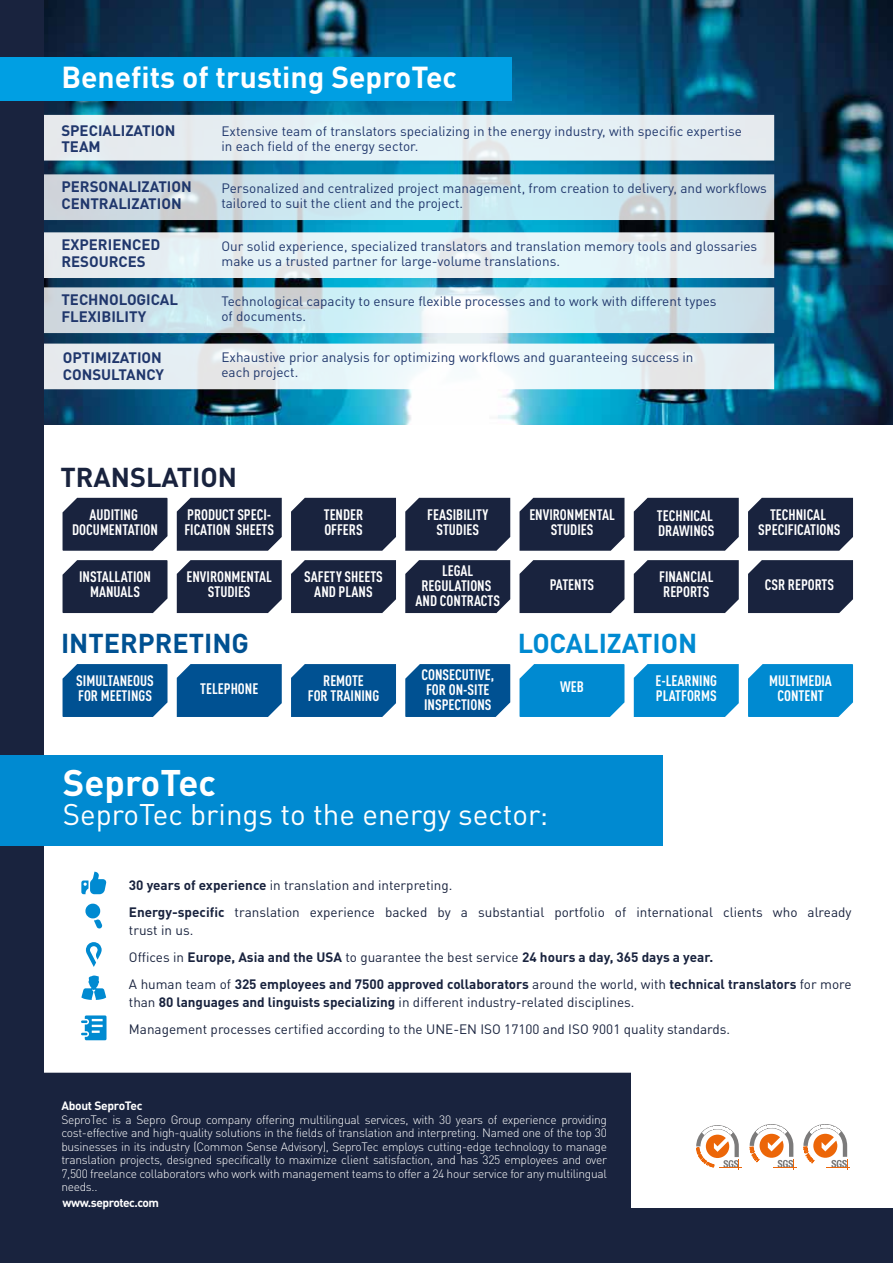
<style>
.page{position:relative;width:893px;height:1263px;background:#fff}
.page>*{position:absolute;margin:0;border:0;box-sizing:border-box;transform-origin:0 0}
.t1{font:700 36.6px "DINOT";color:#fff}
.t2{font:700 30px "DINOT";color:#fff}
.t3{font:29.4px "DINOT";color:#fff}
.t4{font:700 27px "DINOT";color:#008ad1}
.t5{font:700 27px "DINOT";color:#005192}
.t6{font:700 27px "DINOT";color:#19233e}
.t7{font:700 condensed 15px/15px "DINOT";color:#fff;text-align:center}
.t8{font:700 15px/16.5px "DINOT";color:#20376c}
.t9{font:13.5px/15px "DINOT";color:#20376c}
.t10{font:13.5px/27px "DINOT";color:#19233e}
.t11{font:700 13.5px/27px "DINOT";letter-spacing:-.005em;color:#19233e}
.t12{font:300 12px/13.5px "DINOT";letter-spacing:-.025em;color:#fff;text-align:justify}
.t13{font:700 12px "DINOT";letter-spacing:-.04em;color:#fff}
.s1{font-weight:700}
.s2{font-weight:400}
</style>
<div class="page">
<img style="left:44px;top:0;width:849px;height:425px">
<div style="left:44px;top:115px;width:730px;height:46px;background:#e5eef3"></div>
<svg style="left:44px;top:174px;width:730px;height:46px;background:#cbdfe7"></svg>
<svg style="left:44px;top:232px;width:730px;height:46px;background:#e3eff3"></svg>
<svg style="left:44px;top:287px;width:730px;height:46px;background:#d0e5ed"></svg>
<svg style="left:44px;top:344px;width:730px;height:45px"></svg>
<div style="left:44px;top:1073px;width:849px;height:190px;background:#19233e"></div>
<div style="left:177px;top:560px;width:105px;height:53px;background:#19233e"></div>
<div style="left:63px;top:498px;width:105px;height:53px;background:#19233e"></div>
<div style="left:177px;top:498px;width:105px;height:53px;background:#19233e"></div>
<div style="left:291px;top:498px;width:105px;height:53px;background:#19233e"></div>
<div style="left:405px;top:498px;width:105px;height:53px;background:#19233e"></div>
<div style="left:520px;top:498px;width:104px;height:53px;background:#19233e"></div>
<div style="left:634px;top:498px;width:105px;height:53px;background:#19233e"></div>
<div style="left:748px;top:498px;width:105px;height:53px;background:#19233e"></div>
<div style="left:63px;top:560px;width:105px;height:53px;background:#19233e"></div>
<div style="left:520px;top:664px;width:104px;height:53px;background:#008ad1"></div>
<div style="left:634px;top:664px;width:105px;height:53px;background:#008ad1"></div>
<div style="left:748px;top:664px;width:105px;height:53px;background:#008ad1"></div>
<div style="left:63px;top:664px;width:105px;height:53px;background:#005192"></div>
<div style="left:177px;top:664px;width:105px;height:53px;background:#005192"></div>
<div style="left:291px;top:664px;width:105px;height:53px;background:#005192"></div>
<div style="left:405px;top:664px;width:105px;height:53px;background:#005192"></div>
<div style="left:291px;top:560px;width:105px;height:53px;background:#19233e"></div>
<div style="left:405px;top:560px;width:105px;height:53px;background:#19233e"></div>
<div style="left:520px;top:560px;width:104px;height:53px;background:#19233e"></div>
<div style="left:634px;top:560px;width:105px;height:53px;background:#19233e"></div>
<div style="left:748px;top:560px;width:105px;height:53px;background:#19233e"></div>
<div style="left:0;top:0;width:44px;height:1263px;background:#19233e"></div>
<div style="left:0;top:57px;width:511px;height:43px;background:#009fe3"></div>
<svg style="left:81px;top:872px;width:25px;height:22px"></svg>
<svg style="left:85px;top:904px;width:17px;height:24px"></svg>
<svg style="left:86px;top:942px;width:16px;height:25px"></svg>
<svg style="left:81px;top:975px;width:25px;height:25px"></svg>
<svg style="left:81px;top:1015px;width:26px;height:25px"></svg>
<div style="left:0;top:756px;width:662px;height:90px;background:#008ad1"></div>
<div style="left:632px;top:1057px;width:261px;height:151px;background:#fff"></div>
<svg style="left:750px;top:1124px;width:46px;height:45px"></svg>
<svg style="left:803px;top:1124px;width:47px;height:45px"></svg>
<svg style="left:696px;top:1125px;width:46px;height:44px"></svg>
<h2 class="t2" style="left:61px;top:57px;width:397px">Benefits of trusting SeproTec</h2>
<p class="t8" style="left:61px;top:122px;width:116px">SPECIALIZATION<br>TEAM</p>
<p class="t9" style="left:221px;top:124px;width:522px">Extensive team of translators specializing in the energy industry, with specific expertise in each field of the energy sector.</p>
<p class="t9" style="left:221px;top:180px;width:547px">Personalized and centralized project management, from creation to delivery, and workflows tailored to suit the client and the project.</p>
<p class="t8" style="left:61px;top:178px;width:132px">PERSONALIZATION<br>CENTRALIZATION</p>
<p class="t8" style="left:61px;top:236px;width:100px">EXPERIENCED<br>RESOURCES</p>
<p class="t9" style="left:221px;top:238px;width:537px">Our solid experience, specialized translators and translation memory tools and glossaries make us a trusted partner for large-volume translations.</p>
<p class="t8" style="left:61px;top:291px;width:118px">TECHNOLOGICAL<br>FLEXIBILITY</p>
<p class="t9" style="left:221px;top:293px;width:497px">Technological capacity to ensure flexible processes and to work with different types of documents.</p>
<p class="t8" style="left:63px;top:349px;width:103px">OPTIMIZATION<br>CONSULTANCY</p>
<p class="t9" style="left:221px;top:350px;width:474px">Exhaustive prior analysis for optimizing workflows and guaranteeing success in each project.</p>
<h3 class="t6" style="left:61px;top:460px;width:178px">TRANSLATION</h3>
<p class="t7" style="left:72px;top:507px;width:87px">AUDITING<br>DOCUMENTATION</p>
<p class="t7" style="left:324px;top:507px;width:41px;text-align:left">TENDER<br>OFFERS</p>
<p class="t7" style="left:427px;top:507px;width:63px">FEASIBILITY<br>STUDIES</p>
<p class="t7" style="left:529px;top:507px;width:87px">ENVIRONMENTAL<br>STUDIES</p>
<p class="t7" style="left:187px;top:569px;width:87px">ENVIRONMENTAL<br>STUDIES</p>
<p class="t7" style="left:184px;top:507px;width:91px;text-align:left">PRODUCT SPECI-<br>FICATION SHEETS</p>
<p class="t7" style="left:758px;top:507px;width:84px">TECHNICAL<br>SPECIFICATIONS</p>
<p class="t7" style="left:657px;top:508px;width:59px;text-align:left">TECHNICAL<br>DRAWINGS</p>
<p class="t7" style="left:304px;top:569px;width:80px">SAFETY SHEETS<br>AND PLANS</p>
<p class="t7" style="left:416px;top:563px;width:86px">LEGAL<br>REGULATIONS<br>AND CONTRACTS</p>
<p class="t7" style="left:79px;top:569px;width:73px">INSTALLATION<br>MANUALS</p>
<p class="t7" style="left:550px;top:577px;width:46px">PATENTS</p>
<p class="t7" style="left:659px;top:569px;width:56px;text-align:left">FINANCIAL<br>REPORTS</p>
<p class="t7" style="left:765px;top:577px;width:71px">CSR REPORTS</p>
<h3 class="t5" style="left:61px;top:625px;width:190px">INTERPRETING</h3>
<p class="t7" style="left:76px;top:673px;width:79px;text-align:left">SIMULTANEOUS<br>FOR MEETINGS</p>
<p class="t7" style="left:200px;top:680px;width:60px">TELEPHONE</p>
<p class="t7" style="left:308px;top:673px;width:73px">REMOTE<br>FOR TRAINING</p>
<p class="t7" style="left:421px;top:667px;width:74px;text-align:left">CONSECUTIVE,<br>FOR ON-SITE<br>INSPECTIONS</p>
<h3 class="t4" style="left:518px;top:625px;width:181px">LOCALIZATION</h3>
<p class="t7" style="left:560px;top:679px;width:25px">WEB</p>
<p class="t7" style="left:655px;top:673px;width:63px;text-align:left">E-LEARNING<br>PLATFORMS</p>
<p class="t7" style="left:769px;top:673px;width:64px">MULTIMEDIA<br>CONTENT</p>
<h1 class="t1" style="left:63px;top:759px;width:155px">SeproTec</h1>
<h3 class="t3" style="left:63px;top:796px;width:487px">SeproTec brings to the energy sector:</h3>
<p class="t10" style="left:129px;top:871px;width:724px"><span class="s1">30 years of experience</span> in translation and interpreting.<br><span class="s1">Energy-specific</span> translation experience backed by a substantial portfolio of international clients who already</p>
<p class="t11" style="left:129px;top:916px;width:724px"><span class="s2">trust in us.<br>Offices in</span> Europe, Asia and the USA <span class="s2">to guarantee the best service</span> 24 hours a day, 365 days a year.<br><span class="s2">A human team of</span> 325 employees and 7500 approved collaborators <span class="s2">around the world, with</span> technical translators <span class="s2">for more</span></p>
<p class="t10" style="left:129px;top:988px;width:603px">than <span class="s1">80 languages and linguists specializing</span> in different industry-related disciplines.<br>Management processes certified according to the UNE-EN ISO 17100 and ISO 9001 quality standards.</p>
<p class="t13" style="left:61px;top:1098px;width:83px">About SeproTec</p>
<p class="t12" style="left:61px;top:1112px;width:547px">SeproTec is a Sepro Group company offering multilingual services, with 30 years of experience providing cost-effective and high-quality solutions in the fields of translation and interpreting. Named one of the top 30 businesses in its industry (Common Sense Advisory), SeproTec employs cutting-edge technology to manage translation projects, designed specifically to maximize client satisfaction, and has 325 employees and over 7,500 freelance collaborators who work with management teams to offer a 24 hour service for any multilingual needs..</p>
<p class="t13" style="left:63px;top:1194px;width:98px">www.seprotec.com</p>
</div>
